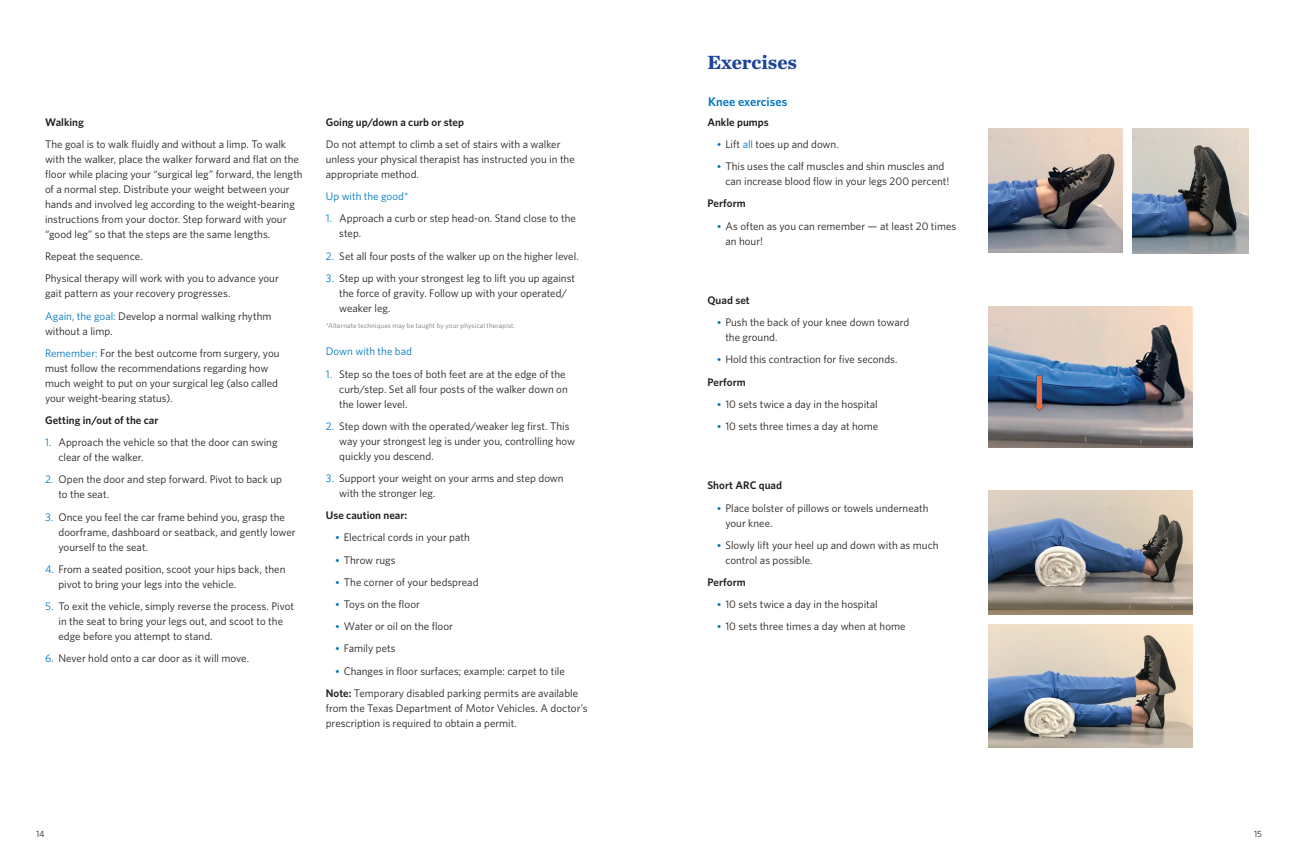
<style>
.page{position:relative;width:1296px;height:864px;background:#fff}
.page>*{position:absolute;margin:0;border:0;box-sizing:border-box;transform-origin:0 0}
.t1{font:700 20px "Chronicle Text G1";letter-spacing:-.005em;color:#1e4499}
.t2{font:600 12.5px "Whitney";color:#0076be}
.t3{font:11px/15px "Whitney";color:#231f20}
.t4{font:600 11px "Whitney";letter-spacing:.005em;color:#231f20}
.t5{font:11px "Whitney";letter-spacing:-.005em;color:#0076be}
.t6{font:9px "Whitney";color:#231f20}
.t7{font:7px "Whitney";letter-spacing:.02em;color:#76787b}
.s1{color:#0076be}
.s2{font-family:"Chronicle Text G1";color:#0076be}
.s3{font-weight:600}
</style>
<div class="page">
<img style="left:988px;top:128px;width:134px;height:125px">
<img style="left:1132px;top:128px;width:116px;height:125px">
<img style="left:988px;top:306px;width:204px;height:142px">
<img style="left:988px;top:624px;width:204px;height:124px">
<img style="left:988px;top:490px;width:204px;height:124px">
<p class="t4" style="left:45px;top:115px;width:40px">Walking</p>
<p class="t3" style="left:45px;top:136px;width:259px">The goal is to walk fluidly and without a limp. To walk with the walker, place the walker forward and flat on the floor while placing your “surgical leg” forward, the length of a normal step. Distribute your weight between your hands and involved leg according to the weight-bearing instructions from your doctor. Step forward with your “good leg” so that the steps are the same lengths.</p>
<p class="t3" style="left:45px;top:245px;width:235px;line-height:22.2px">Repeat the sequence.<br>Physical therapy will work with you to advance your</p>
<p class="t3" style="left:45px;top:282px;width:228px;line-height:22.2px">gait pattern as your recovery progresses.<br><span class="s1">Again, the goal:</span> Develop a normal walking rhythm</p>
<p class="t3" style="left:45px;top:319px;width:236px;line-height:22.2px">without a limp.<br><span class="s1">Remember:</span> For the best outcome from surgery, you</p>
<p class="t3" style="left:45px;top:360px;width:235px">must follow the recommendations regarding how much weight to put on your surgical leg (also called your weight-bearing status).</p>
<p class="t4" style="left:45px;top:413px;width:115px">Getting in/out of the car</p>
<p class="t3" style="left:58px;top:435px;width:221px;text-indent:-13px"><span class="s1">1.</span> Approach the vehicle so that the door can swing clear of the walker.</p>
<p class="t3" style="left:58px;top:472px;width:225px;text-indent:-13px"><span class="s1">2.</span> Open the door and step forward. Pivot to back up to the seat.</p>
<p class="t3" style="left:58px;top:509px;width:239px;text-indent:-13px"><span class="s1">3.</span> Once you feel the car frame behind you, grasp the doorframe, dashboard or seatback, and gently lower yourself to the seat.</p>
<p class="t3" style="left:58px;top:561px;width:228px;text-indent:-13px"><span class="s1">4.</span> From a seated position, scoot your hips back, then pivot to bring your legs into the vehicle.</p>
<p class="t3" style="left:58px;top:598px;width:237px;text-indent:-13px"><span class="s1">5.</span> To exit the vehicle, simply reverse the process. Pivot in the seat to bring your legs out, and scoot to the edge before you attempt to stand.</p>
<p class="t3" style="left:45px;top:651px;width:206px"><span class="s1">6.</span> Never hold onto a car door as it will move.</p>
<p class="t4" style="left:326px;top:115px;width:140px">Going up/down a curb or step</p>
<p class="t3" style="left:326px;top:136px;width:251px">Do not attempt to climb a set of stairs with a walker unless your physical therapist has instructed you in the appropriate method.</p>
<p class="t5" style="left:326px;top:189px;width:84px">Up with the good*</p>
<p class="t3" style="left:339px;top:211px;width:238px;text-indent:-13px"><span class="s1">1.</span> Approach a curb or step head-on. Stand close to the step.</p>
<p class="t3" style="left:326px;top:248px;width:254px"><span class="s1">2.</span> Set all four posts of the walker up on the higher level.</p>
<p class="t3" style="left:339px;top:270px;width:237px;text-indent:-13px"><span class="s1">3.</span> Step up with your strongest leg to lift you up against the force of gravity. Follow up with your operated/ weaker leg.</p>
<p class="t7" style="left:326px;top:321px;width:191px">*Alternate techniques may be taught by your physical therapist.</p>
<p class="t5" style="left:326px;top:344px;width:88px">Down with the bad</p>
<p class="t3" style="left:339px;top:366px;width:230px;text-indent:-13px"><span class="s1">1.</span> Step so the toes of both feet are at the edge of the curb/step. Set all four posts of the walker down on the lower level.</p>
<p class="t3" style="left:339px;top:418px;width:237px;text-indent:-13px"><span class="s1">2.</span> Step down with the operated/weaker leg first. This way your strongest leg is under you, controlling how quickly you descend.</p>
<p class="t3" style="left:339px;top:470px;width:226px;text-indent:-13px"><span class="s1">3.</span> Support your weight on your arms and step down with the stronger leg.</p>
<p class="t4" style="left:326px;top:508px;width:83px">Use caution near:</p>
<p class="t3" style="left:335px;top:530px;width:136px"><span class="s2">•</span> Electrical cords in your path</p>
<p class="t3" style="left:335px;top:552px;width:62px"><span class="s2">•</span> Throw rugs</p>
<p class="t3" style="left:335px;top:574px;width:145px"><span class="s2">•</span> The corner of your bedspread</p>
<p class="t3" style="left:335px;top:596px;width:87px"><span class="s2">•</span> Toys on the floor</p>
<p class="t3" style="left:335px;top:619px;width:120px"><span class="s2">•</span> Water or oil on the floor</p>
<p class="t3" style="left:335px;top:641px;width:62px"><span class="s2">•</span> Family pets</p>
<p class="t3" style="left:326px;top:659px;width:254px;line-height:22.2px;text-align:center"><span class="s2">•</span> Changes in floor surfaces; example: carpet to tile<br><span class="s3">Note:</span> Temporary disabled parking permits are available</p>
<p class="t3" style="left:326px;top:700px;width:263px">from the Texas Department of Motor Vehicles. A doctor’s prescription is required to obtain a permit.</p>
<h1 class="t1" style="left:707px;top:46px;width:91px">Exercises</h1>
<p class="t2" style="left:708px;top:93px;width:81px">Knee exercises</p>
<p class="t4" style="left:707px;top:115px;width:63px">Ankle pumps</p>
<p class="t3" style="left:716px;top:136px;width:124px"><span class="s2">•</span> Lift <span class="s1">all</span> toes up and down.</p>
<p class="t3" style="left:725px;top:159px;width:225px;text-indent:-9px"><span class="s2">•</span> This uses the calf muscles and shin muscles and can increase blood flow in your legs 200 percent!</p>
<p class="t4" style="left:707px;top:196px;width:40px">Perform</p>
<p class="t3" style="left:725px;top:218px;width:232px;text-indent:-9px"><span class="s2">•</span> As often as you can remember — at least 20 times an hour!</p>
<p class="t4" style="left:707px;top:293px;width:44px">Quad set</p>
<p class="t3" style="left:725px;top:315px;width:186px;text-indent:-9px"><span class="s2">•</span> Push the back of your knee down toward the ground.</p>
<p class="t3" style="left:707px;top:348px;width:192px;line-height:22.2px;text-indent:9px"><span class="s2">•</span> Hold this contraction for five seconds.<br><span class="s3">Perform</span></p>
<p class="t3" style="left:716px;top:396px;width:163px"><span class="s2">•</span> 10 sets twice a day in the hospital</p>
<p class="t3" style="left:716px;top:418px;width:163px"><span class="s2">•</span> 10 sets three times a day at home</p>
<p class="t4" style="left:707px;top:478px;width:76px">Short ARC quad</p>
<p class="t3" style="left:725px;top:500px;width:205px;text-indent:-9px"><span class="s2">•</span> Place bolster of pillows or towels underneath your knee.</p>
<p class="t3" style="left:725px;top:537px;width:215px;text-indent:-9px"><span class="s2">•</span> Slowly lift your heel up and down with as much control as possible.</p>
<p class="t4" style="left:707px;top:575px;width:40px">Perform</p>
<p class="t3" style="left:716px;top:597px;width:163px"><span class="s2">•</span> 10 sets twice a day in the hospital</p>
<p class="t3" style="left:716px;top:619px;width:191px"><span class="s2">•</span> 10 sets three times a day when at home</p>
<p class="t6" style="left:36px;top:828px;width:10px">14</p>
<p class="t6" style="left:1254px;top:828px;width:10px">15</p>
</div>
